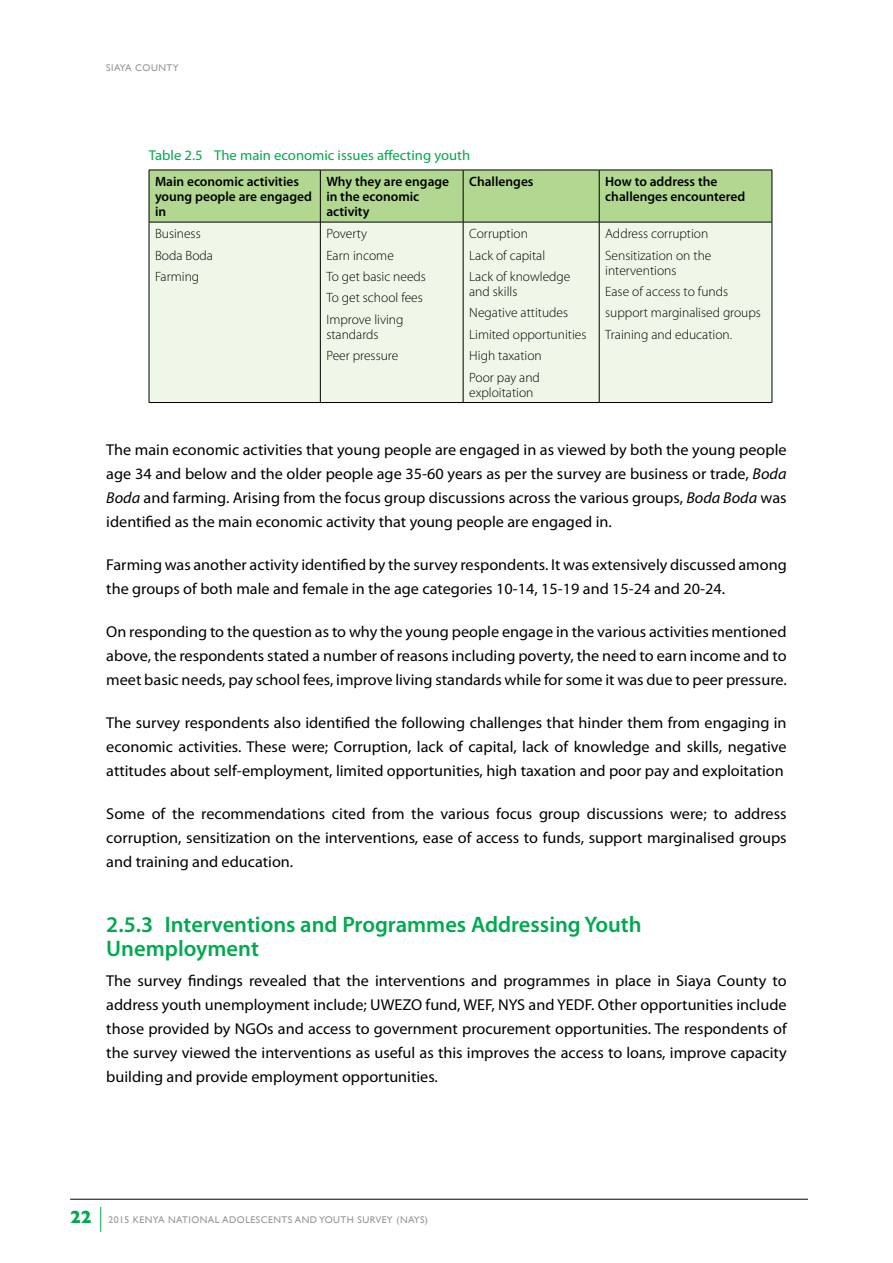
<style>
.page{position:relative;width:893px;height:1263px;background:#fff}
.page>*{position:absolute;margin:0;border:0;box-sizing:border-box;transform-origin:0 0}
.t1{font:600 22.5px/24px "Myriad Pro";color:#00a94f}
.t2{font:15.75px/24px "Myriad Pro";color:#000;text-align:justify}
.t3{font:14.25px "Myriad Pro";color:#00a94f}
.t4{font:300 13.5px/21.5px "Myriad Pro";color:#000}
.t5{font:600 13.5px/15px "Myriad Pro";color:#000}
.t6{font:9.75px "Gill Sans";letter-spacing:.045em;color:#939598}
.s1{font-style:italic}
.s2{font-weight:700;font-size:18px;color:#00a94f}
</style>
<div class="page">
<hr style="left:70px;top:1199px;width:738px;height:1px;background:#000">
<svg style="left:100px;top:1207px;width:1px;height:25px"></svg>
<div style="left:150px;top:171px;width:622px;height:51px;background:#b1d791"></div>
<div style="left:150px;top:223px;width:622px;height:179px;background:#eff7e9"></div>
<hr style="left:149px;top:170px;width:171px;height:1px;background:#000">
<hr style="left:149px;top:170px;width:1px;height:52px;background:#000">
<hr style="left:320px;top:170px;width:143px;height:1px;background:#000">
<hr style="left:320px;top:170px;width:1px;height:52px;background:#000">
<hr style="left:463px;top:170px;width:136px;height:1px;background:#000">
<hr style="left:463px;top:170px;width:1px;height:52px;background:#000">
<hr style="left:599px;top:170px;width:173px;height:1px;background:#000">
<hr style="left:599px;top:170px;width:1px;height:52px;background:#000">
<hr style="left:772px;top:170px;width:1px;height:52px;background:#000">
<hr style="left:149px;top:222px;width:171px;height:1px;background:#000">
<hr style="left:149px;top:222px;width:1px;height:180px;background:#000">
<hr style="left:320px;top:222px;width:143px;height:1px;background:#000">
<hr style="left:320px;top:222px;width:1px;height:180px;background:#000">
<hr style="left:463px;top:222px;width:136px;height:1px;background:#000">
<hr style="left:463px;top:222px;width:1px;height:180px;background:#000">
<hr style="left:599px;top:222px;width:173px;height:1px;background:#000">
<hr style="left:599px;top:222px;width:1px;height:180px;background:#000">
<hr style="left:772px;top:222px;width:1px;height:180px;background:#000">
<hr style="left:149px;top:402px;width:171px;height:1px;background:#000">
<hr style="left:320px;top:402px;width:143px;height:1px;background:#000">
<hr style="left:463px;top:402px;width:136px;height:1px;background:#000">
<hr style="left:599px;top:402px;width:173px;height:1px;background:#000">
<p class="t6" style="left:106px;top:61px;width:74px">SIAYA COUNTY</p>
<p class="t3" style="left:149px;top:146px;width:323px">Table 2.5 The main economic issues affecting youth</p>
<p class="t5" style="left:155px;top:174px;width:158px">Main economic activities young people are engaged in</p>
<p class="t5" style="left:326px;top:174px;width:124px">Why they are engage in the economic activity</p>
<p class="t5" style="left:469px;top:174px;width:66px">Challenges</p>
<p class="t5" style="left:605px;top:174px;width:142px">How to address the challenges encountered</p>
<p class="t4" style="left:155px;top:223px;width:59px">Business<br>Boda Boda<br>Farming</p>
<p class="t4" style="left:326px;top:223px;width:101px">Poverty<br>Earn income<br>To get basic needs<br>To get school fees<br>Improve living</p>
<p class="t4" style="left:326px;top:323px;width:73px">standards<br>Peer pressure</p>
<p class="t4" style="left:605px;top:223px;width:108px">Address corruption<br>Sensitization on the</p>
<p class="t4" style="left:605px;top:259px;width:157px">interventions<br>Ease of access to funds support marginalised groups<br>Training and education.</p>
<p class="t4" style="left:469px;top:223px;width:103px">Corruption<br>Lack of capital<br>Lack of knowledge</p>
<p class="t4" style="left:469px;top:281px;width:119px">and skills<br>n egative attitudes<br>Limited opportunities<br>High taxation<br>Poor pay and</p>
<p class="t4" style="left:469px;top:381px;width:66px">exploitation</p>
<p class="t2" style="left:106px;top:437px;width:682px">The main economic activities that young people are engaged in as viewed by both the young people age 34 and below and the older people age 35-60 years as per the survey are business or trade, <span class="s1">Boda Boda</span> and farming. Arising from the focus group discussions across the various groups, <span class="s1">Boda Boda</span> was identified as the main economic activity that young people are engaged in.</p>
<p class="t2" style="left:106px;top:552px;width:682px">Farming was another activity identified by the survey respondents. It was extensively discussed among the groups of both male and female in the age categories 10-14, 15-19 and 15-24 and 20-24.</p>
<p class="t2" style="left:106px;top:619px;width:682px">On responding to the question as to why the young people engage in the various activities mentioned above, the respondents stated a number of reasons including poverty, the need to earn income and to meet basic needs, pay school fees, improve living standards while for some it was due to peer pressure.</p>
<p class="t2" style="left:106px;top:711px;width:682px">The survey respondents also identified the following challenges that hinder them from engaging in economic activities. These were; Corruption, lack of capital, lack of knowledge and skills, negative attitudes about self-employment, limited opportunities, high taxation and poor pay and exploitation</p>
<p class="t2" style="left:106px;top:802px;width:682px">Some of the recommendations cited from the various focus group discussions were; to address corruption, sensitization on the interventions, ease of access to funds, support marginalised groups and training and education.</p>
<h1 class="t1" style="left:106px;top:912px;width:537px">2.5.3 Interventions and Programmes Addressing Youth<br>Unemployment</h1>
<p class="t2" style="left:106px;top:968px;width:682px">The survey findings revealed that the interventions and programmes in place in Siaya County to address youth unemployment include; UWEZO fund, WEF, NYS and YEDF. Other opportunities include those provided by NGOs and access to government procurement opportunities. The respondents of the survey viewed the interventions as useful as this improves the access to loans, improve capacity building and provide employment opportunities.</p>
<p class="t6" style="left:70px;top:1214px;width:359px"><span class="s2">22</span> 2015 KENYA NATIONAL ADOLESCENTS AND YOUTH SURVEY (NAYS)</p>
</div>
